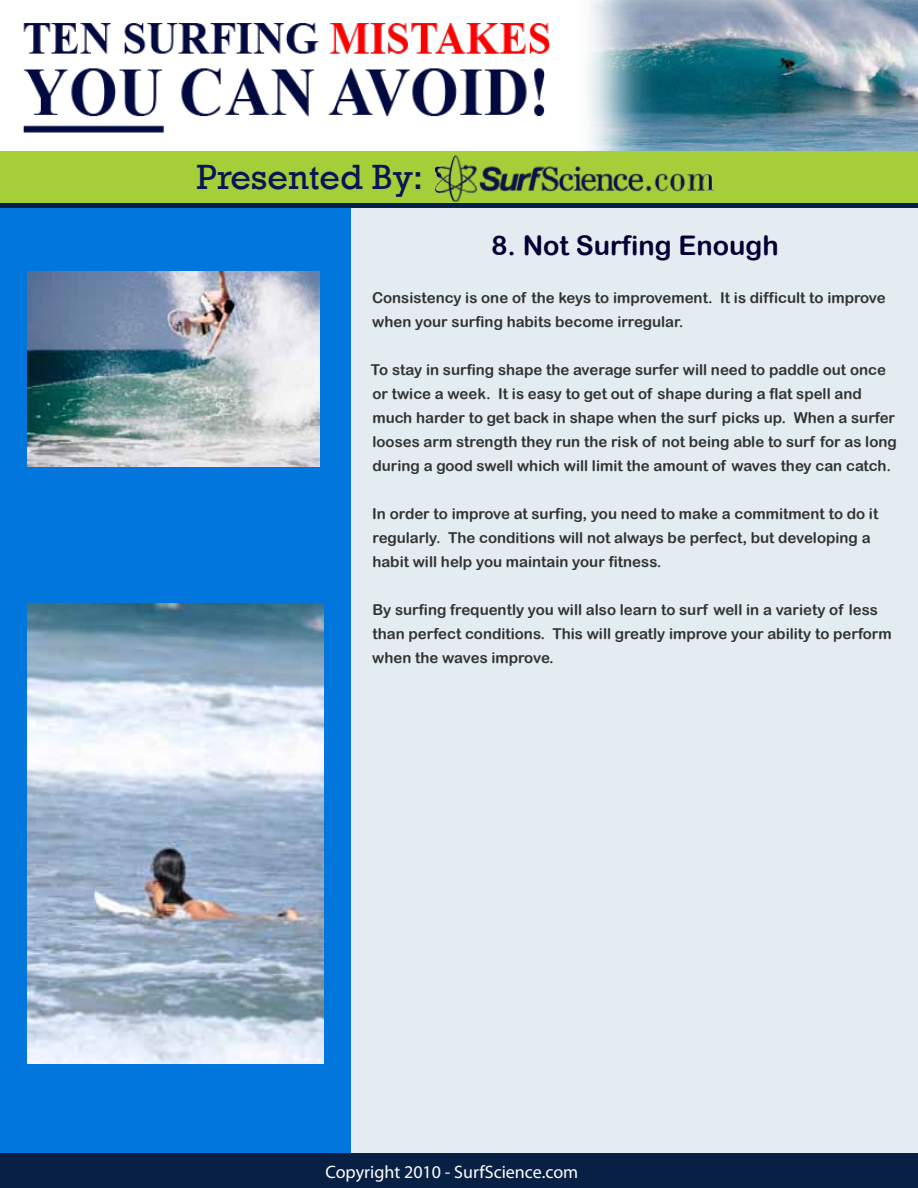
<style>
.page{position:relative;width:918px;height:1188px;background:#e2ecf1}
.page>*{position:absolute;margin:0;border:0;box-sizing:border-box;transform-origin:0 0}
.t1{font:36px "Rockwell";color:#081557}
.t2{font:27px "Arial Rounded MT Bold";color:#010035}
.t3{font:18px "Myriad Pro";color:#fff}
.t4{font:15px/24px "Arial Rounded MT Bold";color:#333332}
</style>
<div class="page">
<div style="left:0;top:186px;width:351px;height:1002px;background:#0176dd"></div>
<div style="left:0;top:0;width:918px;height:184px;background:#fff"></div>
<img style="left:589px;top:0;width:329px;height:152px">
<div style="left:0;top:152px;width:918px;height:51px;background:#a5ce39"></div>
<img style="left:411px;top:151px;width:328px;height:52px">
<hr style="left:0;top:203px;width:918px;height:4px;background:#082044">
<img style="left:411px;top:156px;width:328px;height:4px">
<img style="left:23px;top:23px;width:527px;height:110px">
<div style="left:0;top:1154px;width:918px;height:34px;background:#082044"></div>
<img style="left:27px;top:271px;width:292px;height:195px">
<img style="left:27px;top:603px;width:297px;height:460px">
<h1 class="t1" style="left:196px;top:156px;width:228px">Presented By:</h1>
<h2 class="t2" style="left:491px;top:230px;width:289px">8. Not Surfing Enough</h2>
<p class="t4" style="left:372px;top:286px;width:515px">Consistency is one of the keys to improvement. It is difficult to improve when your surfing habits become irregular.</p>
<p class="t4" style="left:371px;top:358px;width:528px">To stay in surfing shape the average surfer will need to paddle out once or twice a week. It is easy to get out of shape during a flat spell and much harder to get back in shape when the surf picks up. When a surfer looses arm strength they run the risk of not being able to surf for as long during a good swell which will limit the amount of waves they can catch.</p>
<p class="t4" style="left:372px;top:502px;width:508px">In order to improve at surfing, you need to make a commitment to do it regularly. The conditions will not always be perfect, but developing a habit will help you maintain your fitness.</p>
<p class="t4" style="left:372px;top:598px;width:521px">By surfing frequently you will also learn to surf well in a variety of less than perfect conditions. This will greatly improve your ability to perform when the waves improve.</p>
<p class="t3" style="left:326px;top:1160px;width:254px">Copyright 2010 - SurfScience.com</p>
</div>
